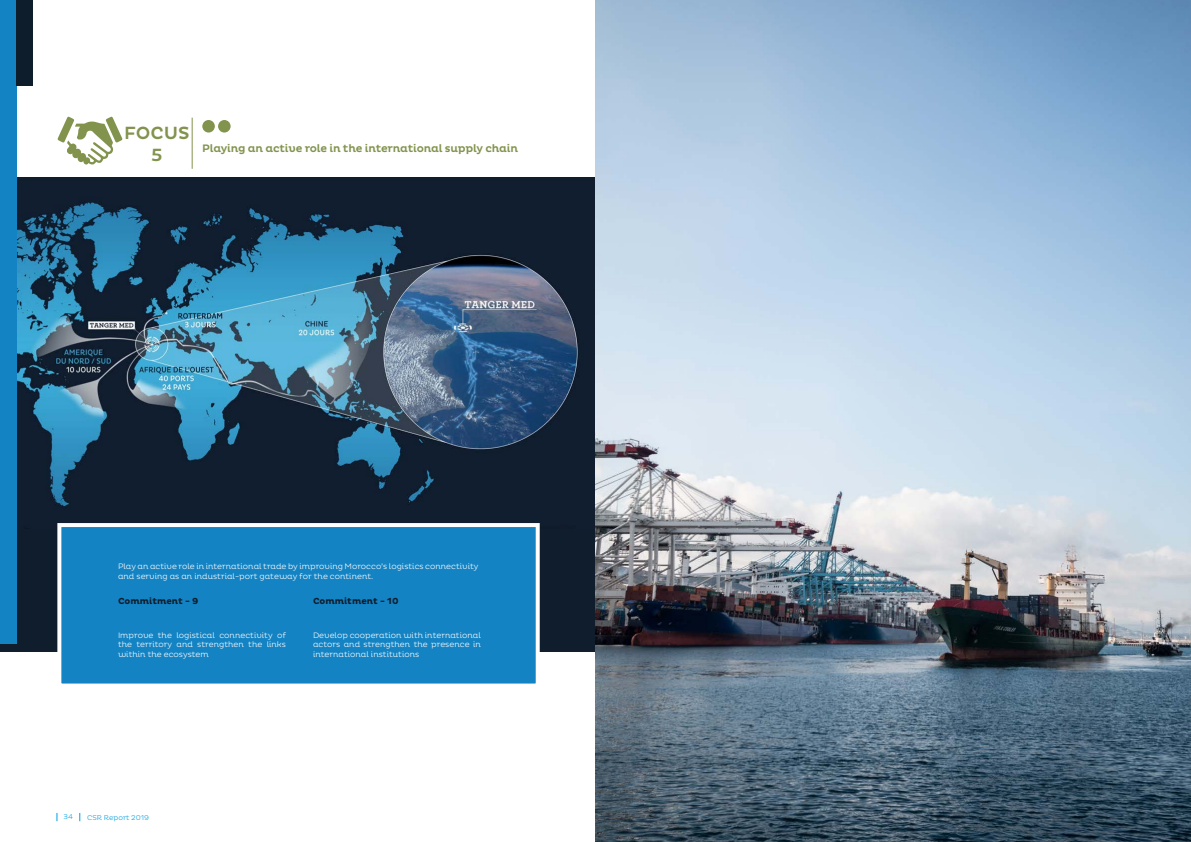
<style>
.page{position:relative;width:1191px;height:842px;background:#fff}
.page>*{position:absolute;margin:0;border:0;box-sizing:border-box;transform-origin:0 0}
.t1{font:500 18px/21.6px "Pluto";color:#82934d;text-align:center}
.t2{font:500 11px "Pluto";letter-spacing:-.02em;color:#82934d}
.t3{font:700 9px "Pluto";color:#0e1d2c}
.t4{font:300 8px/9.6px "Pluto";color:#fff;text-align:justify}
.t5{font:300 7px "Pluto";color:#009fe3}
</style>
<div class="page">
<div style="left:0;top:177px;width:600px;height:474px;background:#101d2d"></div>
<img style="left:16px;top:181px;width:562px;height:348px">
<div style="left:57px;top:523px;width:483px;height:164px;background:#1483c3;border:4px solid #fff"></div>
<div style="left:218px;top:120px;width:13px;height:13px;background:#82934d;border-radius:50%"></div>
<div style="left:202px;top:120px;width:13px;height:13px;background:#82934d;border-radius:50%"></div>
<hr style="left:192px;top:118px;width:1px;height:51px;background:#82934d">
<svg style="left:57px;top:117px;width:66px;height:48px"></svg>
<div style="left:0;top:0;width:16px;height:643px;background:#1483c3"></div>
<div style="left:16px;top:0;width:16px;height:85px;background:#0e1d2c"></div>
<img style="left:595px;top:0;width:596px;height:842px">
<h1 class="t1" style="left:124px;top:123px;width:67px">FOCUS<br>5</h1>
<h2 class="t2" style="left:202px;top:142px;width:317px">Playing an active role in the international supply chain</h2>
<p class="t4" style="left:118px;top:562px;width:362px">Play an active role in international trade by improving Morocco’s logistics connectivity and serving as an industrial-port gateway for the continent.</p>
<p class="t3" style="left:118px;top:596px;width:82px">Commitment - 9</p>
<p class="t3" style="left:313px;top:596px;width:87px">Commitment - 10</p>
<p class="t4" style="left:118px;top:630px;width:169px">Improve the logistical connectivity of the territory and strengthen the links within the ecosystem</p>
<p class="t4" style="left:313px;top:630px;width:169px">Develop cooperation with international actors and strengthen the presence in international institutions</p>
<p class="t5" style="left:64px;top:813px;width:11px">34</p>
<p class="t5" style="left:87px;top:813px;width:64px">CSR Report 2019</p>
</div>
